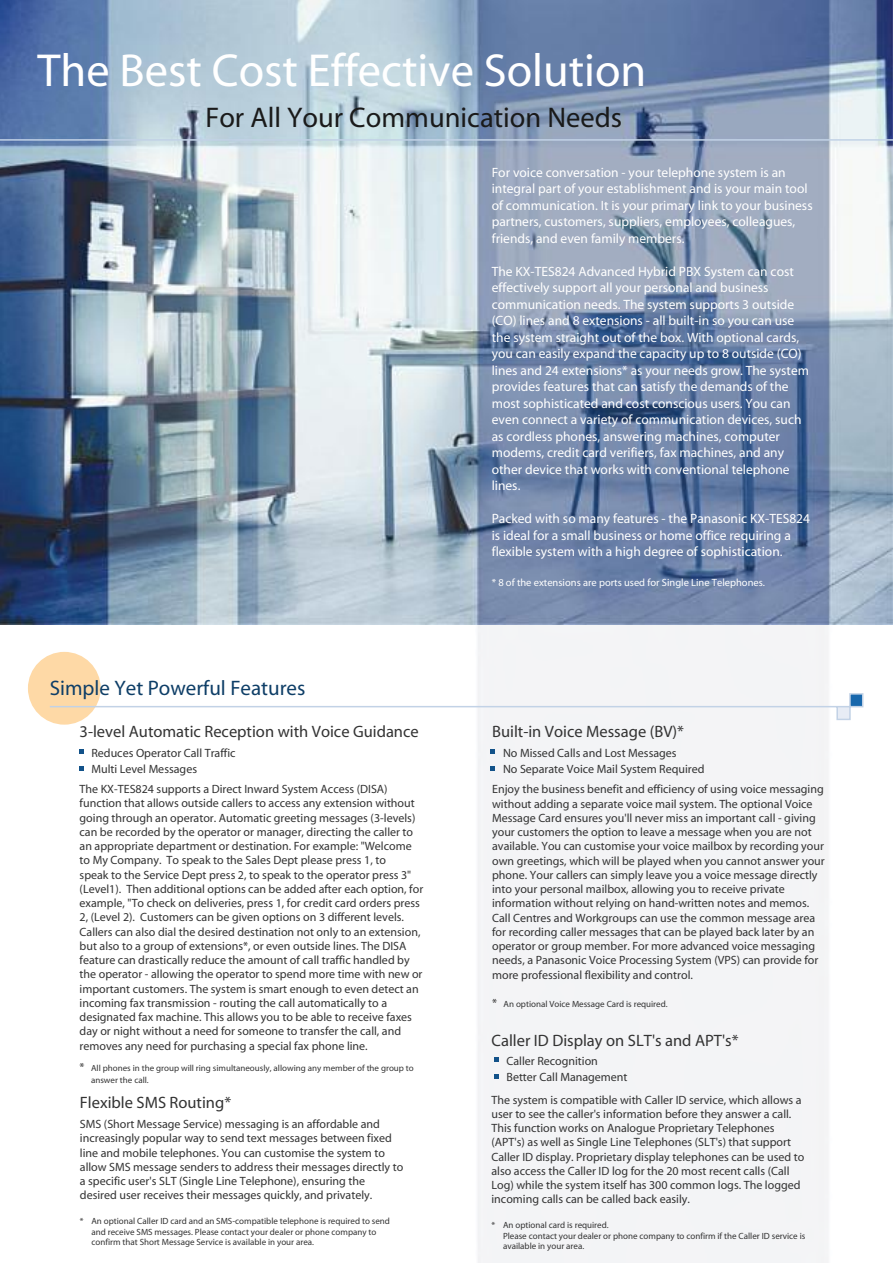
<style>
.page{position:relative;width:893px;height:1263px;background:#fff}
.page>*{position:absolute;margin:0;border:0;box-sizing:border-box;transform-origin:0 0}
.t1{font:46.5px "Myriad";color:#fff}
.t2{font:28.5px "Myriad";color:#1a1a1a}
.t3{font:21px "Myriad";color:#0e3e67}
.t4{font:16.5px "Myriad";color:#333}
.t5{font:13.5px/16.5px "Myriad";color:#fff}
.t6{font:12px/14.2px "Myriad";color:#333}
.t7{font:10.5px "Myriad";color:#fff}
.t8{font:9px/10.5px "Myriad";color:#333}
.t9{font:8.85px/12px "Myriad";color:#333}
.s1{font-size:11.7px}
.s2{font-size:12px}
</style>
<div class="page">
<div style="left:475px;top:624px;width:358px;height:639px;background:#f4f4f6"></div>
<img style="left:0;top:0;width:893px;height:624px">
<hr style="left:0;top:139px;width:893px;height:2px;background:#c2d2e6">
<div style="left:28px;top:652px;width:73px;height:73px;background:#fed9a6;border-radius:50%"></div>
<svg style="left:49px;top:692px;width:815px;height:29px"></svg>
<svg style="left:494px;top:1058px;width:5px;height:4px"></svg>
<svg style="left:494px;top:1074px;width:5px;height:4px"></svg>
<svg style="left:79px;top:750px;width:5px;height:4px"></svg>
<svg style="left:79px;top:766px;width:5px;height:4px"></svg>
<svg style="left:491px;top:750px;width:4px;height:4px"></svg>
<svg style="left:491px;top:766px;width:4px;height:4px"></svg>
<h1 class="t1" style="left:37px;top:48px;width:610px">The Best Cost Effective Solution</h1>
<h2 class="t2" style="left:205px;top:103px;width:418px">For All Your Communication Needs</h2>
<h3 class="t3" style="left:50px;top:678px;width:257px">Simple Yet Powerful Features</h3>
<h3 class="t4" style="left:80px;top:723px;width:341px">3-level Automatic Reception with Voice Guidance</h3>
<p class="t5" style="left:492px;top:165px;width:322px">For voice conversation - your telephone system is an integral part of your establishment and is your main tool of communication. It is your primary link to your business partners, customers, suppliers, employees, colleagues, friends, and even family members.</p>
<p class="t5" style="left:492px;top:264px;width:319px">The KX-TES824 Advanced Hybrid PBX System can cost effectively support all your personal and business communication needs. The system supports 3 outside (CO) lines and 8 extensions - all built-in so you can use the system straight out of the box. With optional cards, you can easily expand the capacity up to 8 outside (CO) lines and 24 extensions* as your needs grow. The system provides features that can satisfy the demands of the most sophisticated and cost conscious users. You can even connect a variety of communication devices, such as cordless phones, answering machines, computer modems, credit card verifiers, fax machines, and any other device that works with conventional telephone lines.</p>
<p class="t5" style="left:492px;top:511px;width:320px">Packed with so many features - the Panasonic KX-TES824 is ideal for a small business or home office requiring a flexible system with a high degree of sophistication.</p>
<p class="t7" style="left:492px;top:577px;width:275px">* 8 of the extensions are ports used for Single Line Telephones.</p>
<h3 class="t4" style="left:492px;top:723px;width:193px">Built-in Voice Message (BV)*</h3>
<p class="t6" style="left:91px;top:745px;width:146px;line-height:16.5px">Reduces Operator Call Traffic<br>Multi Level Messages</p>
<p class="t6" style="left:503px;top:745px;width:203px;line-height:16.5px">No Missed Calls and Lost Messages<br>No Separate Voice Mail System Required</p>
<p class="t6" style="left:80px;top:782px;width:345px">The KX-TES824 supports a Direct Inward System Access (DISA) function that allows outside callers to access any extension without going through an operator. Automatic greeting messages (3-levels) can be recorded by the operator or manager, directing the caller to an appropriate department or destination. For example: "Welcome to My Company. To speak to the Sales Dept please press 1, to<br>speak to the Service Dept press 2, to speak to the operator press 3" (Level1). Then additional options can be added after each option, for example, "To check on deliveries, press 1, for credit card orders press 2, (Level 2). Customers can be given options on 3 different levels.<br>Callers can also dial the desired destination not only to an extension, but also to a group of extensions*, or even outside lines. The DISA feature can drastically reduce the amount of call traffic handled by the operator - allowing the operator to spend more time with new or important customers. The system is smart enough to even detect an incoming fax transmission - routing the call automatically to a designated fax machine. This allows you to be able to receive faxes day or night without a need for someone to transfer the call, and removes any need for purchasing a special fax phone line.</p>
<p class="t9" style="left:91px;top:1063px;width:324px;text-indent:-11px"><span class="s1">*</span> All phones in the group will ring simultaneously, allowing any member of the group to answer the call.</p>
<h3 class="t4" style="left:80px;top:1094px;width:153px">Flexible SMS Routing*</h3>
<p class="t6" style="left:80px;top:1117px;width:325px">SMS (Short Message Service) messaging is an affordable and increasingly popular way to send text messages between fixed line and mobile telephones. You can customise the system to allow SMS message senders to address their messages directly to a specific user's SLT (Single Line Telephone), ensuring the desired user receives their messages quickly, and privately.</p>
<p class="t8" style="left:91px;top:1216px;width:300px;text-indent:-11px">* An optional Caller ID card and an SMS-compatible telephone is required to send and receive SMS messages. Please contact your dealer or phone company to confirm that Short Message Service is available in your area.</p>
<p class="t6" style="left:492px;top:783px;width:334px">Enjoy the business benefit and efficiency of using voice messaging without adding a separate voice mail system. The optional Voice Message Card ensures you'll never miss an important call - giving your customers the option to leave a message when you are not available. You can customise your voice mailbox by recording your own greetings, which will be played when you cannot answer your phone. Your callers can simply leave you a voice message directly into your personal mailbox, allowing you to receive private information without relying on hand-written notes and memos.<br>Call Centres and Workgroups can use the common message area for recording caller messages that can be played back later by an operator or group member. For more advanced voice messaging needs, a Panasonic Voice Processing System (VPS) can provide for more professional flexibility and control.</p>
<p class="t8" style="left:492px;top:999px;width:177px"><span class="s2">*</span> An optional Voice Message Card is required.</p>
<h3 class="t4" style="left:491px;top:1032px;width:249px">Caller ID Display on SLT's and APT's*</h3>
<p class="t6" style="left:506px;top:1053px;width:123px;line-height:16.5px">Caller Recognition<br>Better Call Management</p>
<p class="t6" style="left:491px;top:1093px;width:314px">The system is compatible with Caller ID service, which allows a user to see the caller's information before they answer a call.<br>This function works on Analogue Proprietary Telephones (APT's) as well as Single Line Telephones (SLT's) that support Caller ID display. Proprietary display telephones can be used to also access the Caller ID log for the 20 most recent calls (Call Log) while the system itself has 300 common logs. The logged incoming calls can be called back easily.</p>
<p class="t8" style="left:503px;top:1220px;width:304px;text-indent:-12px">* An optional card is required.<br>Please contact your dealer or phone company to confirm if the Caller ID service is available in your area.</p>
</div>
